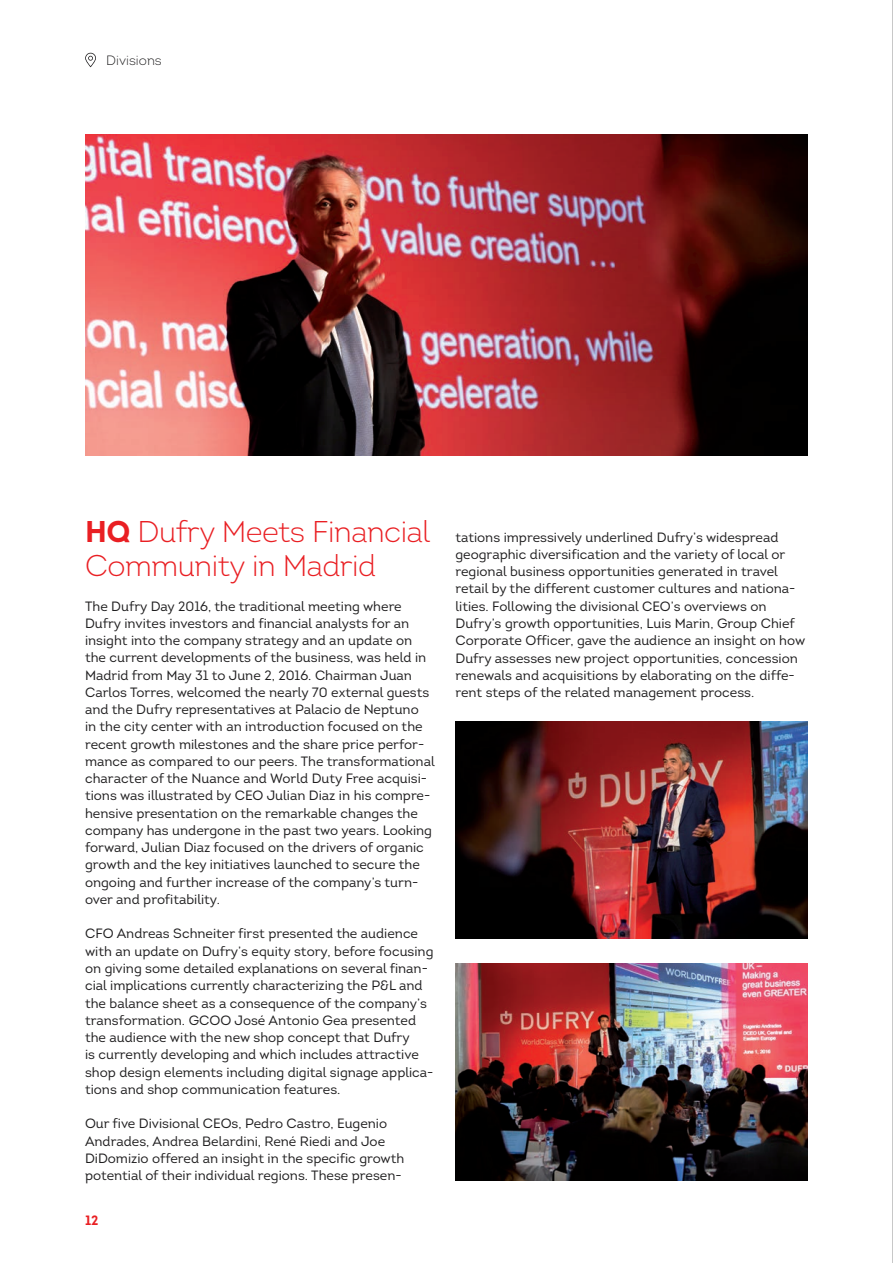
<style>
.page{position:relative;width:893px;height:1263px;background:#fff}
.page>*{position:absolute;margin:0;border:0;box-sizing:border-box;transform-origin:0 0}
.t1{font:300 30px/34.5px "Intro";letter-spacing:-.015em;color:#e91f23}
.t2{font:13.5px/17.2px "Intro";color:#1e1d1e}
.t3{font:300 13.5px "Intro";color:#1e1d1e}
.t4{font:700 13.5px "Intro";color:#e91f23}
.s1{font-weight:700}
</style>
<div class="page">
<svg style="left:85px;top:53px;width:11px;height:14px"></svg>
<img style="left:455px;top:963px;width:353px;height:217px">
<img style="left:455px;top:721px;width:353px;height:217px">
<img style="left:85px;top:135px;width:723px;height:320px">
<hr style="left:892px;top:0;width:1px;height:1263px;background:#949394">
<p class="t3" style="left:106px;top:52px;width:57px">Divisions</p>
<h1 class="t1" style="left:85px;top:514px;width:347px"><span class="s1">HQ</span> Dufry Meets Financial<br>Community in Madrid</h1>
<p class="t2" style="left:85px;top:597px;width:351px">The Dufry Day 2016, the traditional meeting where Dufry invites investors and financial analysts for an insight into the company strategy and an update on the current developments of the business, was held in Madrid from May 31 to June 2, 2016. Chairman Juan Carlos Torres, welcomed the nearly 70 external guests and the Dufry representatives at Palacio de Neptuno<br>in the city center with an introduction focused on the recent growth milestones and the share price perfor&shy;mance as compared to our peers. The transformational character of the Nuance and World Duty Free acquisi&shy;tions was illustrated by CEO Julian Diaz in his compre&shy;hensive presentation on the remarkable changes the company has undergone in the past two years. Looking forward, Julian Diaz focused on the drivers of organic growth and the key initiatives launched to secure the ongoing and further increase of the company’s turn&shy;over and profitability.</p>
<p class="t2" style="left:85px;top:925px;width:350px">CFO Andreas Schneiter first presented the audience with an update on Dufry’s equity story, before focusing on giving some detailed explanations on several finan&shy;cial implications currently characterizing the P&amp;L and the balance sheet as a consequence of the company’s transformation. GCOO José Antonio Gea presented the audience with the new shop concept that Dufry<br>is currently developing and which includes attractive shop design elements including digital signage applica&shy;tions and shop communication features.</p>
<p class="t2" style="left:85px;top:1115px;width:321px">Our five Divisional CEOs, Pedro Castro, Eugenio Andrades, Andrea Belardini, René Riedi and Joe DiDomizio offered an insight in the specific growth potential of their individual regions. These presen-</p>
<p class="t4" style="left:85px;top:1211px;width:15px">12</p>
<p class="t2" style="left:455px;top:528px;width:351px">tations impressively underlined Dufry’s widespread geographic diversification and the variety of local or regional business opportunities generated in travel retail by the different customer cultures and nationa&shy;lities. Following the divisional CEO’s overviews on Dufry’s growth opportunities, Luis Marin, Group Chief Corporate Officer, gave the audience an insight on how Dufry assesses new project opportunities, concession renewals and acquisitions by elaborating on the diffe&shy;rent steps of the related management process.</p>
</div>
